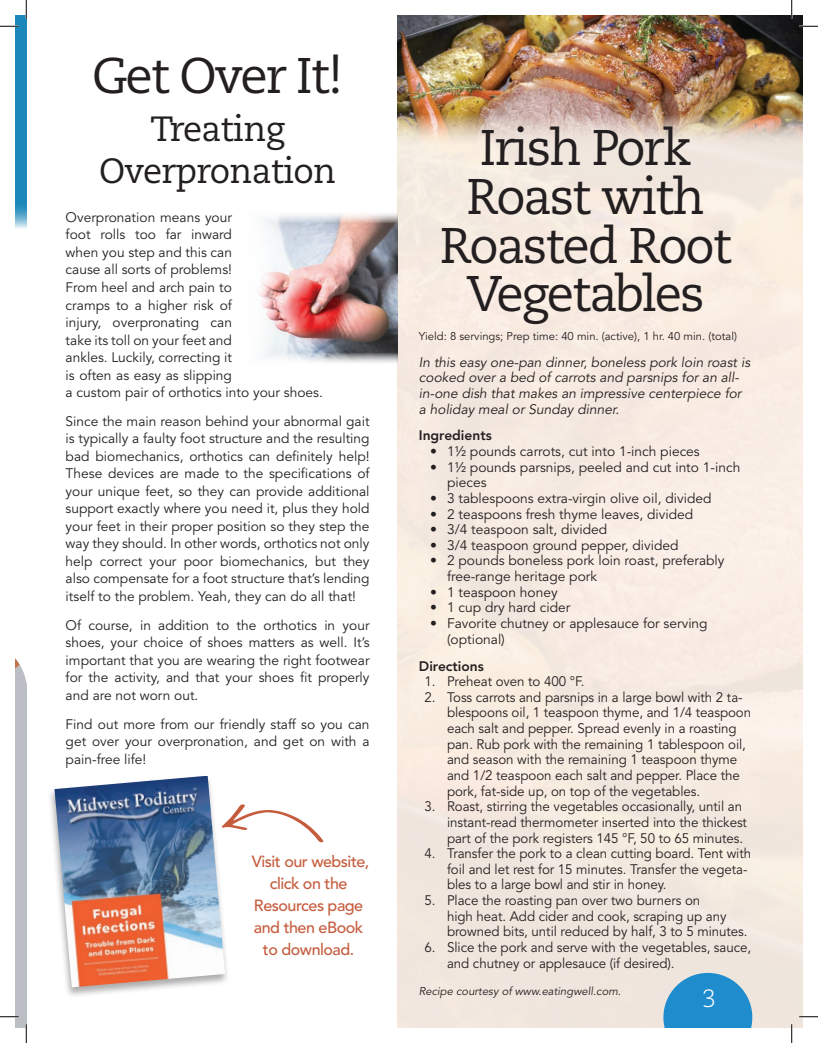
<style>
.page{position:relative;width:818px;height:1043px;background:#fff}
.page>*{position:absolute;margin:0;border:0;box-sizing:border-box;transform-origin:0 0}
.t1{font:50px/48.8px "Caecilia LT Std";letter-spacing:-.04em;color:#231f20;text-align:center}
.t2{font:35px/42.5px "Caecilia LT Std";letter-spacing:-.02em;color:#231f20;text-align:center}
.t3{font:300 25px "Caecilia LT Std";color:#fff}
.t4{font:500 16.12px/21.9px "Avenir LT Std";letter-spacing:-.03em;color:#c65c3e;text-align:center}
.t5{font:13.75px/17.5px "Avenir LT Std";letter-spacing:-.005em;color:#231f20}
.t6{font:italic 13.75px/15.6px "Avenir LT Std";color:#231f20}
.t7{font:800 13.75px "Avenir LT Std";color:#231f20}
.t8{font:11.25px "Avenir LT Std";color:#231f20}
.t9{font:italic 11.25px "Avenir LT Std";color:#231f20}
</style>
<div class="page">
<img style="left:398px;top:15px;width:404px;height:133px">
<svg style="left:663px;top:972px;width:89px;height:56px;background:#469dd0"></svg>
<img style="left:258px;top:210px;width:140px;height:155px">
<div style="left:15px;top:15px;width:11px;height:233px;background:#1c87ba"></div>
<svg style="left:15px;top:207px;width:11px;height:41px"></svg>
<div style="left:47px;top:774px;width:183px;height:224px;background:#231f20;opacity:.37"></div>
<img style="left:54px;top:775px;width:171px;height:212px">
<svg style="left:221px;top:804px;width:103px;height:38px"></svg>
<svg style="left:0;top:25px;width:19px;height:2px"></svg>
<svg style="left:799px;top:25px;width:19px;height:2px"></svg>
<svg style="left:799px;top:1015px;width:19px;height:2px"></svg>
<svg style="left:25px;top:0;width:2px;height:19px"></svg>
<svg style="left:0;top:658px;width:27px;height:384px"></svg>
<svg style="left:790px;top:0;width:2px;height:19px"></svg>
<svg style="left:790px;top:1024px;width:2px;height:18px"></svg>
<h1 class="t1" style="left:92px;top:52px;width:253px">Get Over It!</h1>
<h2 class="t2" style="left:99px;top:108px;width:238px">Treating<br>Overpronation</h2>
<p class="t5" style="left:66px;top:209px;width:259px">Overpronation means your<br>foot rolls too far inward<br>when you step and this can<br>cause all sorts of problems!<br>From heel and arch pain to<br>cramps to a higher risk of<br>injury, overpronating can<br>take its toll on your feet and<br>ankles. Luckily, correcting it<br>is often as easy as slipping<br>a custom pair of orthotics into your shoes.</p>
<p class="t5" style="left:66px;top:413px;width:305px;text-align:justify">Since the main reason behind your abnormal gait is typically a faulty foot structure and the resulting bad biomechanics, orthotics can definitely help!<br>These devices are made to the specifications of your unique feet, so they can provide additional support exactly where you need it, plus they hold your feet in their proper position so they step the way they should. In other words, orthotics not only help correct your poor biomechanics, but they also compensate for a foot structure that’s lending itself to the problem. Yeah, they can do all that!</p>
<p class="t5" style="left:66px;top:616px;width:305px;text-align:justify">Of course, in addition to the orthotics in your shoes, your choice of shoes matters as well. It’s important that you are wearing the right footwear for the activity, and that your shoes fit properly and are not worn out.</p>
<p class="t5" style="left:66px;top:715px;width:305px;text-align:justify">Find out more from our friendly staff so you can get over your overpronation, and get on with a pain-free life!</p>
<p class="t4" style="left:252px;top:851px;width:119px">Visit our website, click on the<br>Resources page and then eBook to download.</p>
<h1 class="t1" style="left:440px;top:124px;width:293px">Irish Pork<br>Roast with<br>Roasted Root<br>Vegetables</h1>
<p class="t8" style="left:419px;top:329px;width:319px">Yield: 8 servings; Prep time: 40 min. (active), 1 hr. 40 min. (total)</p>
<p class="t6" style="left:419px;top:354px;width:333px">In this easy one-pan dinner, boneless pork loin roast is cooked over a bed of carrots and parsnips for an all&shy;in-one dish that makes an impressive centerpiece for a holiday meal or Sunday dinner.</p>
<p class="t7" style="left:419px;top:427px;width:74px">Ingredients</p>
<p class="t5" style="left:430px;top:443px;width:271px">• 1½ pounds carrots, cut into 1-inch pieces</p>
<p class="t5" style="left:447px;top:459px;width:295px;line-height:15.6px;text-indent:-17px">• 1½ pounds parsnips, peeled and cut into 1-inch pieces</p>
<p class="t5" style="left:430px;top:490px;width:283px">• 3 tablespoons extra-virgin olive oil, divided</p>
<p class="t5" style="left:430px;top:505px;width:264px">• 2 teaspoons fresh thyme leaves, divided</p>
<p class="t5" style="left:430px;top:521px;width:179px">• 3/4 teaspoon salt, divided</p>
<p class="t5" style="left:430px;top:537px;width:250px">• 3/4 teaspoon ground pepper, divided</p>
<p class="t5" style="left:447px;top:553px;width:279px;line-height:15.6px;text-indent:-17px">• 2 pounds boneless pork loin roast, preferably free-range heritage pork</p>
<p class="t5" style="left:430px;top:583px;width:129px">• 1 teaspoon honey</p>
<p class="t5" style="left:430px;top:599px;width:142px">• 1 cup dry hard cider</p>
<p class="t5" style="left:447px;top:616px;width:262px;line-height:15.6px;text-indent:-17px">• Favorite chutney or applesauce for serving (optional)</p>
<p class="t7" style="left:419px;top:657px;width:66px">Directions</p>
<p class="t5" style="left:424px;top:673px;width:161px">1. Preheat oven to 400 °F.</p>
<p class="t5" style="left:447px;top:689px;width:306px;line-height:15.6px;text-indent:-23px">2. Toss carrots and parsnips in a large bowl with 2 ta&shy;blespoons oil, 1 teaspoon thyme, and 1/4 teaspoon each salt and pepper. Spread evenly in a roasting pan. Rub pork with the remaining 1 tablespoon oil, and season with the remaining 1 teaspoon thyme and 1/2 teaspoon each salt and pepper. Place the pork, fat-side up, on top of the vegetables.</p>
<p class="t5" style="left:447px;top:799px;width:301px;line-height:15.6px;text-indent:-23px">3. Roast, stirring the vegetables occasionally, until an instant-read thermometer inserted into the thickest part of the pork registers 145 °F, 50 to 65 minutes.</p>
<p class="t5" style="left:447px;top:846px;width:305px;line-height:15.6px;text-indent:-23px">4. Transfer the pork to a clean cutting board. Tent with foil and let rest for 15 minutes. Transfer the vegeta&shy;bles to a large bowl and stir in honey.</p>
<p class="t5" style="left:447px;top:892px;width:302px;line-height:15.6px;text-indent:-23px">5. Place the roasting pan over two burners on<br>high heat. Add cider and cook, scraping up any browned bits, until reduced by half, 3 to 5 minutes.</p>
<p class="t5" style="left:447px;top:939px;width:305px;line-height:15.6px;text-indent:-23px">6. Slice the pork and serve with the vegetables, sauce, and chutney or applesauce (if desired).</p>
<p class="t9" style="left:419px;top:984px;width:204px">Recipe courtesy of www.eatingwell.com.</p>
<h3 class="t3" style="left:702px;top:983px;width:15px">3</h3>
</div>
